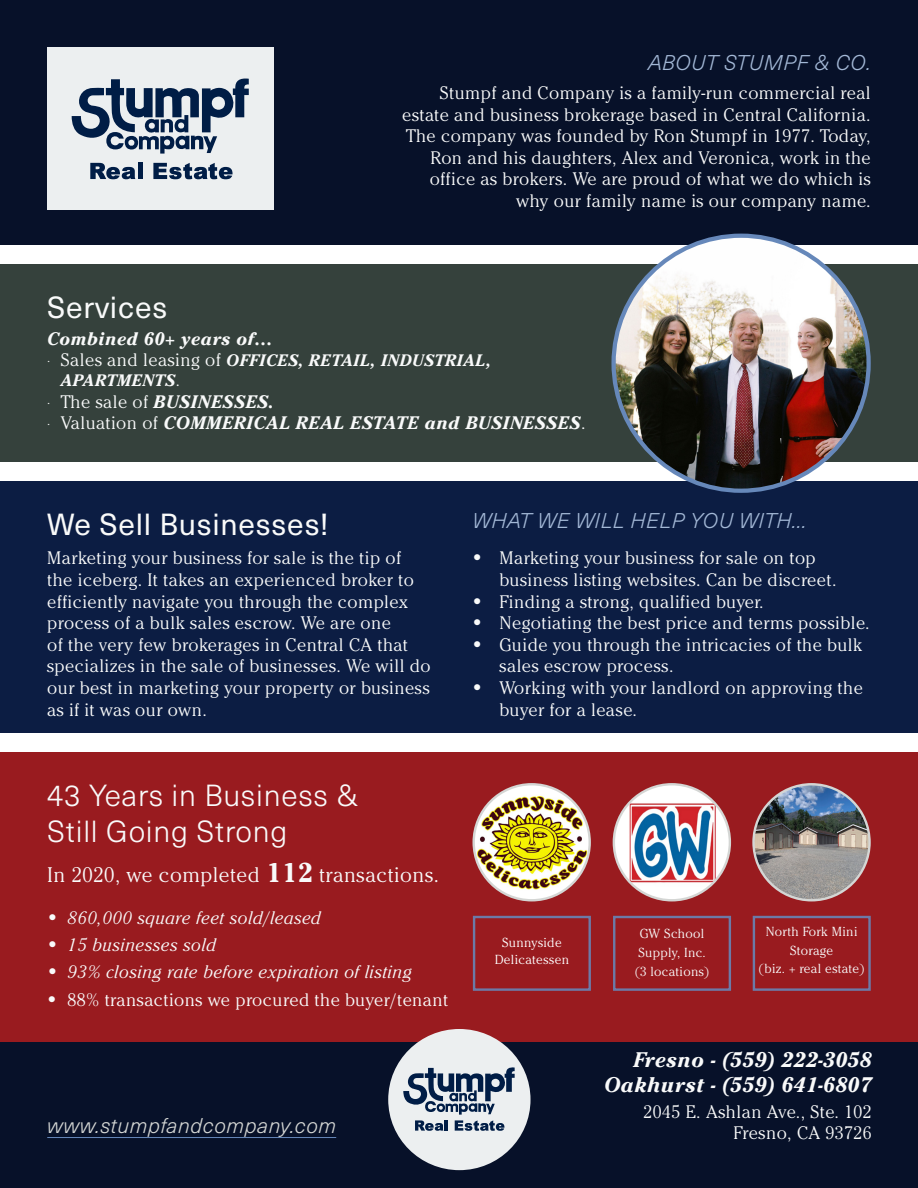
<style>
.page{position:relative;width:918px;height:1188px;background:#fff}
.page>*{position:absolute;margin:0;border:0;box-sizing:border-box;transform-origin:0 0}
.Heading_on_Dark{font:300 30px "Neue Haas Unica W1 G";letter-spacing:.025em;color:#f9fafa}
.Heading_on_Dark-2{font:30px "Neue Haas Unica W1 G";letter-spacing:.025em;color:#f9fafa}
.Body_on_Dark{font:italic 700 21px "Cheltenham ITC Pro";letter-spacing:.025em;color:#f9fafa}
.SubHeading_on_Dark{font:italic 300 21px "Neue Haas Unica W1 G";letter-spacing:.015em;color:#a3b8d6}
.Body_on_Dark-2{font:300 21px "Cheltenham ITC Pro";letter-spacing:.025em;color:#f9fafa}
.Body_on_Dark-3{font:italic 300 21px "Neue Haas Unica W1 G";letter-spacing:.025em;color:#d4d6d4}
.Body_on_Dark-4{font:300 18px/21.6px "Cheltenham ITC Pro";letter-spacing:.025em;color:#f9fafa}
.t1{font:italic 300 18px "Cheltenham ITC Pro";letter-spacing:.025em;color:#f9fafa}
.t2{font:italic 700 18px "Cheltenham ITC Pro";letter-spacing:.035em;color:#f9fafa}
.t3{font:italic 700 16.5px/19.8px "Cheltenham ITC Pro";letter-spacing:.035em;color:#f9fafa}
.t4{font:300 13.05px/18.8px "Cheltenham ITC Pro";letter-spacing:.025em;color:#f9fafa}
.t5{font:300 13.05px/17.2px "Cheltenham ITC Pro";letter-spacing:.025em;color:#fff;text-align:center}
.s1{font-weight:300;font-style:normal;font-size:18px}
.s2{font-weight:300;font-style:normal}
.s3{font-weight:700;font-size:27px}
</style>
<div class="page">
<div style="left:0;top:0;width:918px;height:245px;background:#071129"></div>
<div style="left:0;top:1041px;width:918px;height:147px;background:#071129"></div>
<div style="left:0;top:264px;width:918px;height:198px;background:#35413c"></div>
<div style="left:0;top:752px;width:918px;height:290px;background:#991b1f"></div>
<div style="left:0;top:482px;width:918px;height:251px;background:#0c1d43"></div>
<div style="left:473px;top:916px;width:118px;height:75px;border:2px solid #6688ba"></div>
<div style="left:613px;top:916px;width:118px;height:75px;border:2px solid #6688ba"></div>
<div style="left:753px;top:916px;width:118px;height:75px;border:2px solid #6688ba"></div>
<div style="left:47px;top:47px;width:226px;height:163px;background:#eceff0"></div>
<svg style="left:72px;top:78px;width:177px;height:76px"></svg>
<svg style="left:90px;top:163px;width:45px;height:16px"></svg>
<div style="left:138px;top:163px;width:5px;height:16px;background:#001d46"></div>
<svg style="left:153px;top:163px;width:80px;height:16px"></svg>
<hr style="left:47px;top:1137px;width:289px;height:1px;background:#6688ba">
<img style="left:614px;top:236px;width:255px;height:255px;border-radius:128px">
<div style="left:388px;top:1029px;width:143px;height:141px;background:#eceff0;border-radius:50%"></div>
<svg style="left:403px;top:1067px;width:112px;height:64px"></svg>
<img style="left:474px;top:784px;width:116px;height:116px;border-radius:58px">
<div style="left:472px;top:783px;width:119px;height:118px;border:2px solid #d4d6d4;border-radius:50%"></div>
<img style="left:614px;top:784px;width:116px;height:116px">
<div style="left:613px;top:783px;width:118px;height:118px;border:2px solid #d4d6d4;border-radius:50%"></div>
<img style="left:754px;top:784px;width:116px;height:116px;border-radius:58px">
<div style="left:752px;top:783px;width:119px;height:118px;border:2px solid #d4d6d4;border-radius:50%"></div>
<p class="SubHeading_on_Dark" style="left:648px;top:47px;width:224px">ABOUT STUMPF &amp; CO.</p>
<p class="Heading_on_Dark-2" style="left:47px;top:285px;width:122px">Services</p>
<p class="Body_on_Dark-4" style="left:402px;top:82px;width:470px;text-align:right">Stumpf and Company is a family-run commercial real estate and business brokerage based in Central California.<br>The company was founded by Ron Stumpf in 1977. Today, Ron and his daughters, Alex and Veronica, work in the office as brokers. We are proud of what we do which is why our family name is our company name.</p>
<p class="t2" style="left:47px;top:327px;width:227px">Combined 60+ years of…</p>
<p class="t3" style="left:61px;top:350px;width:432px"><span class="s1">Sales and leasing of</span> OFFICES, RETAIL, INDUSTRIAL,<br>APARTMENTS<span class="s2">.</span></p>
<p class="t2" style="left:61px;top:390px;width:215px"><span class="s2">The sale of</span> BUSINESSES.</p>
<p class="t2" style="left:61px;top:412px;width:526px"><span class="s2">Valuation of</span> COMMERICAL REAL ESTATE and BUSINESSES<span class="s2">.</span></p>
<p class="Heading_on_Dark-2" style="left:47px;top:502px;width:283px">We Sell Businesses!</p>
<p class="SubHeading_on_Dark" style="left:472px;top:506px;width:336px">WHAT WE WILL HELP YOU WITH...</p>
<p class="Body_on_Dark-4" style="left:47px;top:547px;width:385px">Marketing your business for sale is the tip of the iceberg. It takes an experienced broker to efficiently navigate you through the complex process of a bulk sales escrow. We are one<br>of the very few brokerages in Central CA that specializes in the sale of businesses. We will do our best in marketing your property or business as if it was our own.</p>
<p class="Body_on_Dark-4" style="left:500px;top:547px;width:338px;text-indent:-27px">• Marketing your business for sale on top business listing websites. Can be discreet.</p>
<p class="Body_on_Dark-4" style="left:472px;top:591px;width:293px">• Finding a strong, qualified buyer.</p>
<p class="Body_on_Dark-4" style="left:472px;top:612px;width:399px">• Negotiating the best price and terms possible.</p>
<p class="Body_on_Dark-4" style="left:500px;top:634px;width:364px;text-indent:-27px">• Guide you through the intricacies of the bulk sales escrow process.</p>
<p class="Body_on_Dark-4" style="left:500px;top:677px;width:365px;text-indent:-27px">• Working with your landlord on approving the buyer for a lease.</p>
<p class="Heading_on_Dark" style="left:47px;top:774px;width:312px">43 Years in Business &amp;</p>
<p class="Heading_on_Dark" style="left:47px;top:810px;width:242px">Still Going Strong</p>
<p class="Body_on_Dark-2" style="left:47px;top:863px;width:393px">In 2020, we completed <span class="s3">112</span> transactions.</p>
<p class="t1" style="left:47px;top:907px;width:275px">• 860,000 square feet sold/leased</p>
<p class="t1" style="left:47px;top:934px;width:170px">• 15 businesses sold</p>
<p class="t1" style="left:47px;top:961px;width:366px">• 93% closing rate before expiration of listing</p>
<p class="Body_on_Dark-4" style="left:47px;top:989px;width:402px">• 88% transactions we procured the buyer/tenant</p>
<p class="t5" style="left:495px;top:934px;width:76px">Sunnyside<br>Delicatessen</p>
<p class="t4" style="left:638px;top:924px;width:69px">GW School<br>Supply, Inc.</p>
<p class="t4" style="left:634px;top:962px;width:77px">(3 locations)</p>
<p class="t4" style="left:766px;top:922px;width:93px;text-align:center">North Fork Mini<br>Storage</p>
<p class="t4" style="left:758px;top:960px;width:108px">(biz. + real estate)</p>
<p class="Body_on_Dark" style="left:634px;top:1046px;width:240px">Fresno - (559) 222-3058</p>
<p class="Body_on_Dark" style="left:604px;top:1072px;width:269px">Oakhurst - (559) 641-6807</p>
<p class="Body_on_Dark-4" style="left:644px;top:1101px;width:230px">2045 E. Ashlan Ave., Ste. 102</p>
<p class="Body_on_Dark-3" style="left:47px;top:1110px;width:290px">www.stumpfandcompany.com</p>
<p class="Body_on_Dark-4" style="left:734px;top:1122px;width:140px">Fresno, CA 93726</p>
</div>
